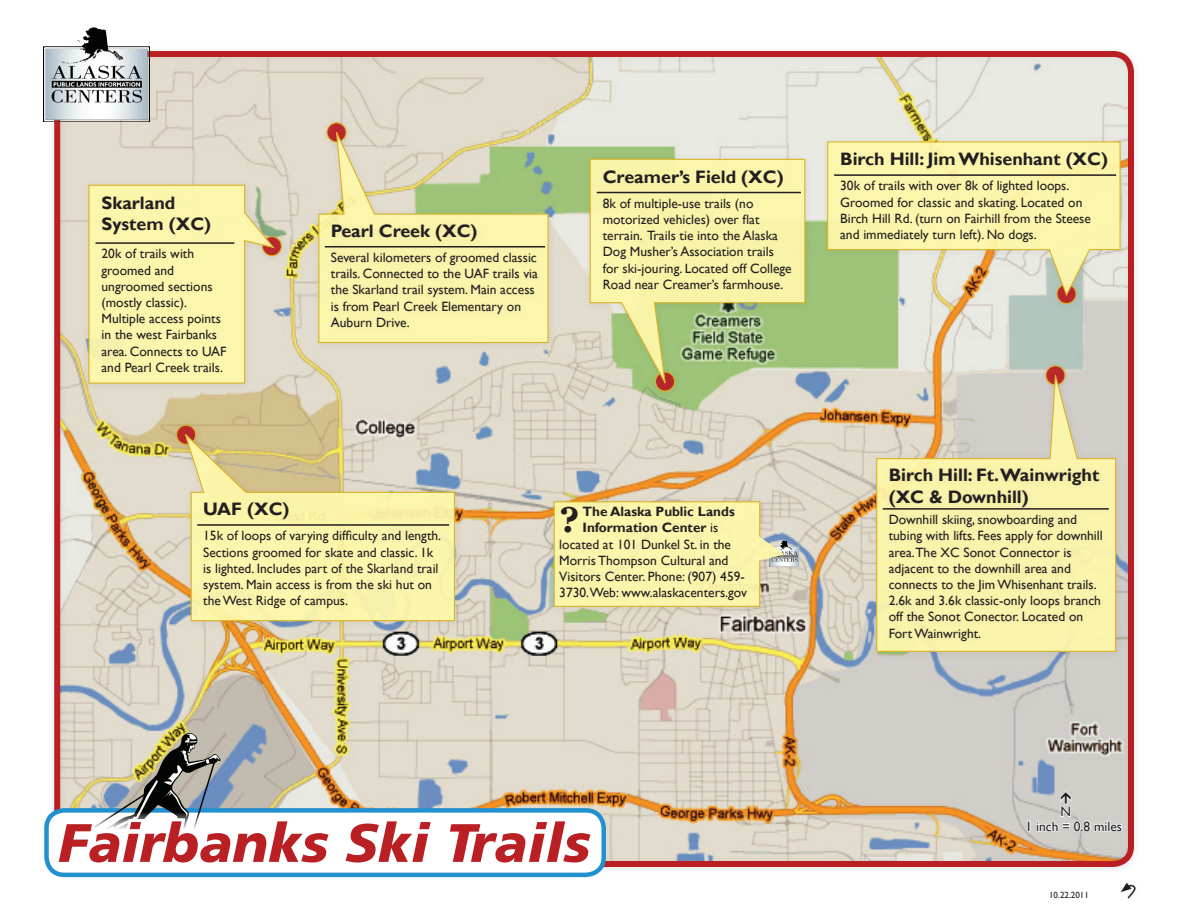
<style>
.page{position:relative;width:1188px;height:918px;background:#fff}
.page>*{position:absolute;margin:0;border:0;box-sizing:border-box;transform-origin:0 0}
.t1{font:italic 900 54px "Frutiger LT Std";color:#b91f23}
.t2{font:700 36px "Georgia";color:#231f20}
.t3{font:700 18px/21.6px "Gill Sans";color:#231f20}
.t4{font:13.5px/16.2px "Gill Sans";color:#231f20}
.t5{font:700 13.5px "Gill Sans";color:#231f20}
.t6{font:9px "Gill Sans";color:#231f20}
.s1{font-weight:400}
</style>
<div class="page">
<div style="left:47px;top:44px;width:1096px;height:832px;background:#231f20;opacity:.08"></div>
<div style="left:54px;top:51px;width:1080px;height:816px;border:6px solid #b91f23;border-radius:18px"></div>
<svg style="left:39px;top:817px;width:578px;height:82px"></svg>
<svg style="left:52px;top:733px;width:546px;height:136px"></svg>
<div style="left:319px;top:115px;width:36px;height:36px;background:#231f20;opacity:.08"></div>
<div style="left:326px;top:122px;width:21px;height:20px;border:1px solid #dbb326;border-radius:50%"></div>
<div style="left:255px;top:229px;width:35px;height:36px;background:#231f20;opacity:.08"></div>
<div style="left:648px;top:364px;width:35px;height:36px;background:#231f20;opacity:.08"></div>
<div style="left:655px;top:371px;width:20px;height:21px;border:1px solid #dbb326;border-radius:50%"></div>
<div style="left:169px;top:417px;width:35px;height:36px;background:#231f20;opacity:.08"></div>
<div style="left:177px;top:425px;width:19px;height:19px;background:#d7af30;border-radius:50%"></div>
<div style="left:176px;top:425px;width:20px;height:20px;border:1px solid #dbb326;border-radius:50%"></div>
<div style="left:1038px;top:358px;width:36px;height:36px;background:#b2c6be"></div>
<div style="left:1045px;top:365px;width:21px;height:21px;border:1px solid #dbb326;border-radius:50%"></div>
<div style="left:1049px;top:277px;width:36px;height:35px;background:#b1c5bd"></div>
<div style="left:546px;top:494px;width:224px;height:122px;background:#231f20;opacity:.08"></div>
<div style="left:554px;top:502px;width:206px;height:104px;background:#fff8ab"></div>
<div style="left:554px;top:501px;width:206px;height:106px;border:1px solid #dbb326"></div>
<div style="left:311px;top:125px;width:247px;height:226px;background:#231f20;opacity:.08"></div>
<svg style="left:318px;top:126px;width:231px;height:218px;background:#d0d3a6"></svg>
<div style="left:869px;top:368px;width:256px;height:292px;background:#231f20;opacity:.08"></div>
<svg style="left:876px;top:368px;width:241px;height:284px;background:#d8ccb5"></svg>
<div style="left:178px;top:427px;width:285px;height:202px;background:#231f20;opacity:.08"></div>
<svg style="left:183px;top:430px;width:273px;height:192px;background:#ece3a6"></svg>
<div style="left:820px;top:134px;width:310px;height:170px;background:#231f20;opacity:.08"></div>
<svg style="left:826px;top:141px;width:295px;height:157px;background:#ebe8aa"></svg>
<div style="left:876px;top:462px;width:240px;height:187px;background:#f9f2aa"></div>
<hr style="left:883px;top:508px;width:226px;height:2px;background:#231f20">
<div style="left:582px;top:152px;width:233px;height:239px;background:#231f20;opacity:.08"></div>
<svg style="left:589px;top:158px;width:217px;height:231px;background:#dbde9b"></svg>
<div style="left:81px;top:177px;width:202px;height:216px;background:#231f20;opacity:.08"></div>
<svg style="left:88px;top:184px;width:189px;height:200px;background:#f3eba9"></svg>
<hr style="left:197px;top:524px;width:252px;height:2px;background:#231f20">
<div style="left:1114px;top:875px;width:29px;height:31px;background:#fff"></div>
<svg style="left:1121px;top:883px;width:15px;height:16px"></svg>
<div style="left:318px;top:218px;width:235px;height:118px;background:#faf3aa"></div>
<hr style="left:325px;top:246px;width:220px;height:2px;background:#231f20">
<img style="left:44px;top:27px;width:106px;height:95px">
<img style="left:770px;top:540px;width:30px;height:27px">
<svg style="left:758px;top:535px;width:27px;height:26px"></svg>
<svg style="left:1028px;top:790px;width:95px;height:43px;background:#d5d4d1"></svg>
<h3 class="t3" style="left:102px;top:192px;width:111px">Skarland<br>System (XC)</h3>
<p class="t4" style="left:102px;top:246px;width:127px">20k of trails with groomed and ungroomed sections (mostly classic).<br>Multiple access points in the west Fairbanks area. Connects to UAF and Pearl Creek trails.</p>
<h3 class="t3" style="left:331px;top:221px;width:148px">Pearl Creek (XC)</h3>
<p class="t4" style="left:331px;top:250px;width:209px">Several kilometers of groomed classic trails. Connected to the UAF trails via the Skarland trail system. Main access is from Pearl Creek Elementary on<br>Auburn Drive.</p>
<h3 class="t3" style="left:603px;top:166px;width:182px">Creamer’s Field (XC)</h3>
<p class="t4" style="left:603px;top:195px;width:191px">8k of multiple-use trails (no motorized vehicles) over flat terrain. Trails tie into the Alaska Dog Musher’s Association trails for ski-jouring. Located off College Road near Creamer’s farmhouse.</p>
<h3 class="t3" style="left:203px;top:499px;width:88px">UAF (XC)</h3>
<p class="t4" style="left:203px;top:528px;width:240px">15k of loops of varying difficulty and length.<br>Sections groomed for skate and classic. 1k is lighted. Includes part of the Skarland trail system. Main access is from the ski hut on the West Ridge of campus.</p>
<h2 class="t2" style="left:560px;top:499px;width:21px">?</h2>
<p class="t5" style="left:583px;top:504px;width:154px">The Alaska Public Lands</p>
<p class="t5" style="left:583px;top:520px;width:137px">Information Center <span class="s1">is</span></p>
<p class="t4" style="left:559px;top:536px;width:173px">located at 101 Dunkel St. in the</p>
<p class="t4" style="left:559px;top:552px;width:171px">Morris Thompson Cultural and</p>
<p class="t4" style="left:559px;top:569px;width:187px">Visitors Center. Phone: (907) 459-</p>
<p class="t4" style="left:559px;top:585px;width:189px">3730.Web: www.alaskacenters.gov</p>
<h3 class="t3" style="left:840px;top:149px;width:269px">Birch Hill: Jim Whisenhant (XC)</h3>
<p class="t4" style="left:840px;top:178px;width:252px">30k of trails with over 8k of lighted loops.<br>Groomed for classic and skating. Located on Birch Hill Rd. (turn on Fairhill from the Steese and immediately turn left). No dogs.</p>
<h3 class="t3" style="left:889px;top:465px;width:212px">Birch Hill: Ft.Wainwright (XC &amp; Downhill)</h3>
<p class="t4" style="left:889px;top:512px;width:216px">Downhill skiing, snowboarding and tubing with lifts. Fees apply for downhill area.The XC Sonot Connector is adjacent to the downhill area and connects to the Jim Whisenhant trails.<br>2.6k and 3.6k classic-only loops branch off the Sonot Conector. Located on Fort Wainwright.</p>
<p class="t4" style="left:1060px;top:804px;width:12px">N</p>
<h1 class="t1" style="left:58px;top:811px;width:534px">Fairbanks Ski Trails</h1>
<p class="t4" style="left:1026px;top:818px;width:98px">1 inch = 0.8 miles</p>
<p class="t6" style="left:1049px;top:890px;width:41px">10.22.2011</p>
</div>
